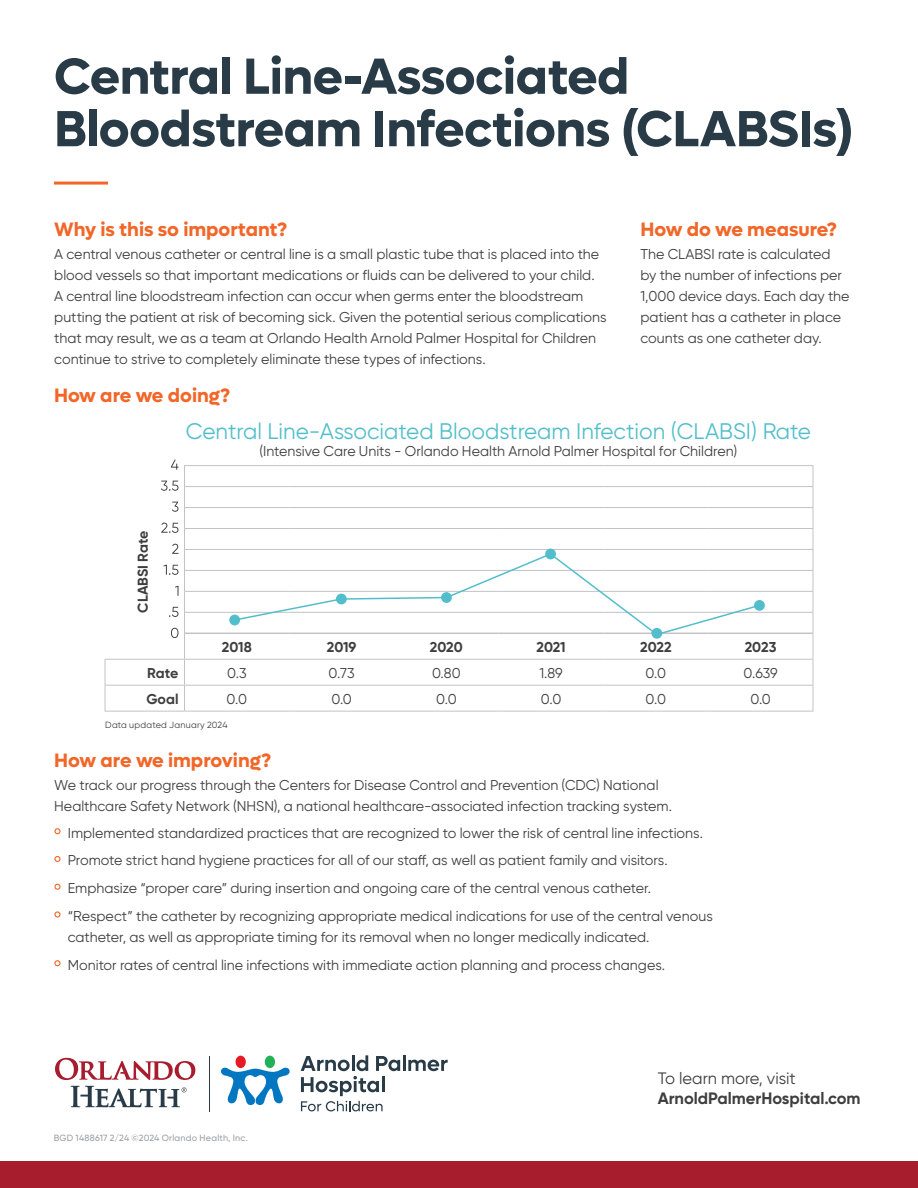
<style>
.page{position:relative;width:918px;height:1188px;background:#fff}
.page>*{position:absolute;margin:0;border:0;box-sizing:border-box;transform-origin:0 0}
.t1{font:700 51px/52.5px "Lufga";letter-spacing:-.01em;color:#283b47}
.t2{font:22.5px "Gilroy";color:#52becb}
.t3{font:700 19.5px "Lufga";color:#f26628}
.t4{font:700 16.5px/19.8px "Gilroy";color:#3e3e3f}
.t5{font:14.25px/21px "Gilroy";color:#3e3e3f}
.t6{font:700 14.25px "Gilroy";color:#3e3e3f}
.t7{font:500 9px "Gilroy";letter-spacing:.025em;color:#9d9fa2}
.t8{font:9px "Gilroy";letter-spacing:.025em;color:#3e3e3f}
.s1{font-weight:700;font-size:18px;color:#f26628}
.s2{font-weight:400}
</style>
<div class="page">
<div style="left:0;top:1161px;width:918px;height:27px;background:#a81d2e"></div>
<hr style="left:54px;top:182px;width:54px;height:3px;background:#f26628">
<hr style="left:105px;top:659px;width:80px;height:1px;background:#c3c2c8">
<hr style="left:105px;top:685px;width:80px;height:1px;background:#c3c2c8">
<svg style="left:105px;top:660px;width:1px;height:51px"></svg>
<hr style="left:105px;top:711px;width:80px;height:1px;background:#c3c2c8">
<hr style="left:289px;top:465px;width:105px;height:1px;background:#c3c2c8">
<hr style="left:394px;top:465px;width:105px;height:1px;background:#c3c2c8">
<hr style="left:499px;top:465px;width:104px;height:1px;background:#c3c2c8">
<hr style="left:603px;top:465px;width:105px;height:1px;background:#c3c2c8">
<hr style="left:708px;top:465px;width:105px;height:1px;background:#c3c2c8">
<hr style="left:184px;top:486px;width:105px;height:1px;background:#c3c2c8">
<hr style="left:289px;top:486px;width:105px;height:1px;background:#c3c2c8">
<hr style="left:394px;top:486px;width:105px;height:1px;background:#c3c2c8">
<hr style="left:499px;top:486px;width:104px;height:1px;background:#c3c2c8">
<hr style="left:603px;top:486px;width:105px;height:1px;background:#c3c2c8">
<hr style="left:708px;top:486px;width:105px;height:1px;background:#c3c2c8">
<hr style="left:184px;top:507px;width:105px;height:1px;background:#c3c2c8">
<hr style="left:289px;top:507px;width:105px;height:1px;background:#c3c2c8">
<hr style="left:394px;top:507px;width:105px;height:1px;background:#c3c2c8">
<hr style="left:499px;top:507px;width:104px;height:1px;background:#c3c2c8">
<hr style="left:603px;top:507px;width:105px;height:1px;background:#c3c2c8">
<hr style="left:708px;top:507px;width:105px;height:1px;background:#c3c2c8">
<hr style="left:184px;top:528px;width:105px;height:1px;background:#c3c2c8">
<hr style="left:289px;top:528px;width:105px;height:1px;background:#c3c2c8">
<hr style="left:394px;top:528px;width:105px;height:1px;background:#c3c2c8">
<hr style="left:499px;top:528px;width:104px;height:1px;background:#c3c2c8">
<hr style="left:603px;top:528px;width:105px;height:1px;background:#c3c2c8">
<hr style="left:708px;top:528px;width:105px;height:1px;background:#c3c2c8">
<hr style="left:184px;top:549px;width:105px;height:1px;background:#c3c2c8">
<hr style="left:289px;top:549px;width:105px;height:1px;background:#c3c2c8">
<hr style="left:394px;top:549px;width:105px;height:1px;background:#c3c2c8">
<hr style="left:499px;top:549px;width:104px;height:1px;background:#c3c2c8">
<hr style="left:603px;top:549px;width:105px;height:1px;background:#c3c2c8">
<hr style="left:708px;top:549px;width:105px;height:1px;background:#c3c2c8">
<hr style="left:184px;top:570px;width:105px;height:1px;background:#c3c2c8">
<hr style="left:708px;top:570px;width:105px;height:1px;background:#c3c2c8">
<hr style="left:184px;top:591px;width:105px;height:1px;background:#c3c2c8">
<hr style="left:708px;top:591px;width:105px;height:1px;background:#c3c2c8">
<hr style="left:184px;top:612px;width:105px;height:1px;background:#c3c2c8">
<hr style="left:708px;top:612px;width:105px;height:1px;background:#c3c2c8">
<hr style="left:185px;top:659px;width:104px;height:1px;background:#c3c2c8">
<hr style="left:289px;top:659px;width:105px;height:1px;background:#c3c2c8">
<hr style="left:394px;top:659px;width:105px;height:1px;background:#c3c2c8">
<hr style="left:499px;top:659px;width:104px;height:1px;background:#c3c2c8">
<hr style="left:603px;top:659px;width:105px;height:1px;background:#c3c2c8">
<hr style="left:708px;top:659px;width:105px;height:1px;background:#c3c2c8">
<hr style="left:185px;top:685px;width:104px;height:1px;background:#c3c2c8">
<hr style="left:289px;top:685px;width:105px;height:1px;background:#c3c2c8">
<hr style="left:394px;top:685px;width:105px;height:1px;background:#c3c2c8">
<hr style="left:499px;top:685px;width:104px;height:1px;background:#c3c2c8">
<hr style="left:603px;top:685px;width:105px;height:1px;background:#c3c2c8">
<hr style="left:708px;top:685px;width:105px;height:1px;background:#c3c2c8">
<hr style="left:185px;top:711px;width:104px;height:1px;background:#c3c2c8">
<hr style="left:289px;top:711px;width:105px;height:1px;background:#c3c2c8">
<hr style="left:394px;top:711px;width:105px;height:1px;background:#c3c2c8">
<hr style="left:499px;top:711px;width:104px;height:1px;background:#c3c2c8">
<hr style="left:603px;top:711px;width:105px;height:1px;background:#c3c2c8">
<hr style="left:708px;top:711px;width:105px;height:1px;background:#c3c2c8">
<hr style="left:185px;top:633px;width:104px;height:1px;background:#c3c2c8">
<hr style="left:708px;top:633px;width:105px;height:1px;background:#c3c2c8">
<svg style="left:813px;top:466px;width:1px;height:245px"></svg>
<hr style="left:184px;top:465px;width:105px;height:1px;background:#c3c2c8">
<div style="left:754px;top:600px;width:11px;height:11px;background:#52becb;border-radius:50%"></div>
<div style="left:229px;top:615px;width:11px;height:10px;background:#52becb;border-radius:50%"></div>
<div style="left:545px;top:549px;width:11px;height:10px;background:#52becb;border-radius:50%"></div>
<div style="left:236px;top:1056px;width:10px;height:12px;background:#e51a23;border-radius:50%"></div>
<svg style="left:221px;top:1067px;width:69px;height:39px"></svg>
<div style="left:265px;top:1056px;width:10px;height:12px;background:#21b259;border-radius:50%"></div>
<hr style="left:403px;top:1055px;width:3px;height:16px;background:#283b47">
<svg style="left:408px;top:1060px;width:40px;height:11px"></svg>
<svg style="left:301px;top:1055px;width:99px;height:56px"></svg>
<svg style="left:55px;top:1058px;width:140px;height:22px"></svg>
<svg style="left:71px;top:1086px;width:116px;height:21px"></svg>
<hr style="left:209px;top:1056px;width:1px;height:55px;background:#283b47">
<div style="left:651px;top:628px;width:11px;height:11px;background:#52becb;border-radius:50%"></div>
<svg style="left:233px;top:552px;width:528px;height:84px"></svg>
<svg style="left:161px;top:460px;width:24px;height:251px"></svg>
<h1 class="t1" style="left:54px;top:50px;width:802px">Central Line-Associated<br>Bloodstream Infections (CLABSIs)</h1>
<h2 class="t3" style="left:54px;top:217px;width:234px">Why is this so important?</h2>
<p class="t5" style="left:54px;top:243px;width:554px">A central venous catheter or central line is a small plastic tube that is placed into the blood vessels so that important medications or fluids can be delivered to your child.<br>A central line bloodstream infection can occur when germs enter the bloodstream putting the patient at risk of becoming sick. Given the potential serious complications that may result, we as a team at Orlando Health Arnold Palmer Hospital for Children continue to strive to completely eliminate these types of infections.</p>
<h2 class="t3" style="left:54px;top:384px;width:178px">How are we doing?</h2>
<h2 class="t3" style="left:640px;top:217px;width:198px">How do we measure?</h2>
<p class="t5" style="left:640px;top:243px;width:211px">The CLABSI rate is calculated by the number of infections per<br>1,000 device days. Each day the patient has a catheter in place counts as one catheter day.</p>
<p class="t6" style="left:134px;top:613px;width:84px;rotate:-90deg">CLABSI Rate</p>
<p class="t2" style="left:186px;top:417px;width:627px">Central Line-Associated Bloodstream Infection (CLABSI) Rate</p>
<p class="t5" style="left:260px;top:440px;width:479px">(Intensive Care Units - Orlando Health Arnold Palmer Hospital for Children)</p>
<p class="t6" style="left:222px;top:638px;width:32px">2018</p>
<p class="t6" style="left:327px;top:638px;width:31px">2019</p>
<p class="t6" style="left:430px;top:638px;width:34px">2020</p>
<p class="t6" style="left:536px;top:638px;width:31px">2021</p>
<p class="t6" style="left:640px;top:638px;width:33px">2022</p>
<p class="t6" style="left:745px;top:638px;width:33px">2023</p>
<p class="t6" style="left:147px;top:664px;width:33px">Rate</p>
<p class="t5" style="left:227px;top:662px;width:21px">0.3</p>
<p class="t5" style="left:329px;top:662px;width:27px">0.73</p>
<p class="t5" style="left:432px;top:662px;width:30px">0.80</p>
<p class="t5" style="left:539px;top:662px;width:25px">1.89</p>
<p class="t5" style="left:646px;top:662px;width:22px">0.0</p>
<p class="t5" style="left:743px;top:662px;width:36px">0.639</p>
<p class="t6" style="left:146px;top:690px;width:34px">Goal</p>
<p class="t5" style="left:227px;top:688px;width:22px">0.0</p>
<p class="t5" style="left:331px;top:688px;width:22px">0.0</p>
<p class="t5" style="left:436px;top:688px;width:22px">0.0</p>
<p class="t5" style="left:541px;top:688px;width:22px">0.0</p>
<p class="t5" style="left:646px;top:688px;width:22px">0.0</p>
<p class="t5" style="left:750px;top:688px;width:22px">0.0</p>
<p class="t8" style="left:105px;top:719px;width:124px">Data updated January 2024</p>
<h2 class="t3" style="left:54px;top:749px;width:218px">How are we improving?</h2>
<p class="t5" style="left:54px;top:775px;width:619px">We track our progress through the Centers for Disease Control and Prevention (CDC) National<br>Healthcare Safety Network (NHSN), a national healthcare-associated infection tracking system.</p>
<p class="t5" style="left:54px;top:822px;width:650px"><span class="s1">•</span> Implemented standardized practices that are recognized to lower the risk of central line infections.</p>
<p class="t5" style="left:54px;top:850px;width:615px"><span class="s1">•</span> Promote strict hand hygiene practices for all of our staff, as well as patient family and visitors.</p>
<p class="t5" style="left:54px;top:877px;width:599px"><span class="s1">•</span> Emphasize “proper care” during insertion and ongoing care of the central venous catheter.</p>
<p class="t5" style="left:68px;top:905px;width:647px;text-indent:-14px"><span class="s1">•</span> “Respect” the catheter by recognizing appropriate medical indications for use of the central venous catheter, as well as appropriate timing for its removal when no longer medically indicated.</p>
<p class="t5" style="left:54px;top:954px;width:612px"><span class="s1">•</span> Monitor rates of central line infections with immediate action planning and process changes.</p>
<p class="t7" style="left:54px;top:1133px;width:196px">BGD 1488617 2/24 ©2024 Orlando Health, Inc.</p>
<p class="t4" style="left:658px;top:1068px;width:205px"><span class="s2">To learn more, visit<br></span>ArnoldPalmerHospital.com</p>
</div>
